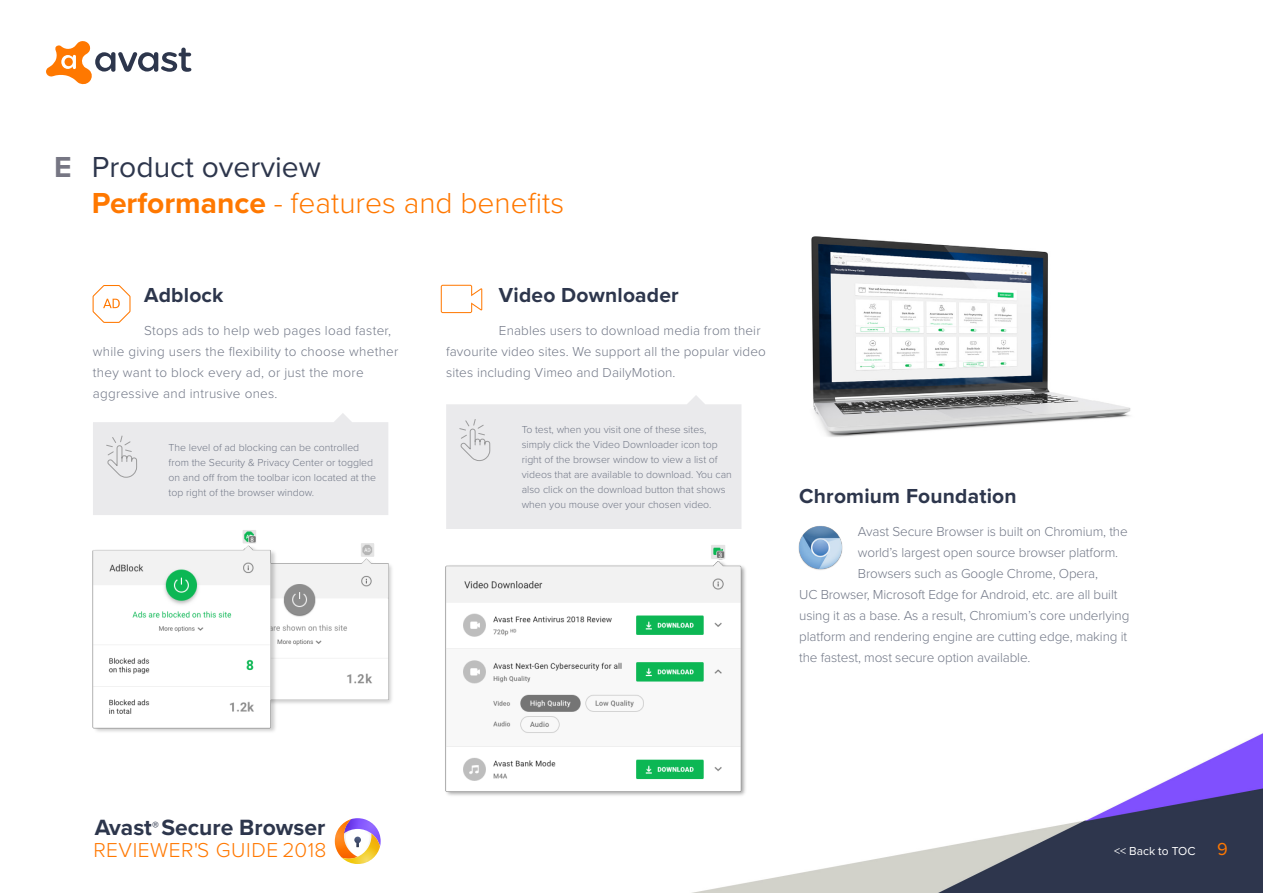
<style>
.page{position:relative;width:1263px;height:893px;background:#fff}
.page>*{position:absolute;margin:0;border:0;box-sizing:border-box;transform-origin:0 0}
.Front_-_Product_Titl{font:300 30px "Proxima Nova";color:#ff7800}
.Front_-_Product_Titl-2{font:30px "Proxima Nova";color:#2d364c}
.Front_-_Product_Titl-3{font:700 30px "Proxima Nova";color:#767683}
.t1{font:700 22.95px "Proxima Nova";color:#2d364c}
.Front_-__Be_Yourself{font:700 21px "Proxima Nova";letter-spacing:.01em;color:#2d364c}
.t2{font:300 20.85px "Proxima Nova";letter-spacing:.025em;color:#ff7800}
.t3{font:18px "Proxima Nova";color:#ff7800}
.Front_-__Be_Yourself-2{font:300 13.5px "Proxima Nova";letter-spacing:-.01em;color:#727887}
.Front_-__Be_Yourself-3{font:300 13.5px/21px "Proxima Nova";letter-spacing:.02em;color:#727887}
.Front_-__Be_Yourself-4{font:300 13.5px/21px "Proxima Nova";letter-spacing:.01em;color:#727887}
.t4{font:12px "Proxima Nova";color:#fff}
.Front_-__Be_Yourself-5{font:300 10.5px/15px "Proxima Nova";color:#727887}
.s1{font-weight:700}
</style>
<div class="page">
<img style="left:692px;top:733px;width:571px;height:160px">
<svg style="left:46px;top:41px;width:145px;height:44px"></svg>
<svg style="left:334px;top:818px;width:47px;height:46px"></svg>
<img style="left:811px;top:236px;width:320px;height:201px">
<svg style="left:93px;top:285px;width:37px;height:38px"></svg>
<img style="left:798px;top:526px;width:45px;height:44px">
<svg style="left:441px;top:285px;width:41px;height:28px"></svg>
<img style="left:92px;top:530px;width:300px;height:202px">
<img style="left:445px;top:545px;width:316px;height:270px">
<svg style="left:446px;top:395px;width:295px;height:134px;background:#ebebec"></svg>
<svg style="left:93px;top:413px;width:295px;height:102px;background:#ebebed"></svg>
<p class="Front_-_Product_Titl-3" style="left:54px;top:144px;width:19px">E</p>
<p class="Front_-_Product_Titl-2" style="left:92px;top:144px;width:230px">Product overview</p>
<p class="Front_-_Product_Titl" style="left:92px;top:180px;width:474px"><span class="s1">Performance</span> - features and benefits</p>
<p class="Front_-__Be_Yourself" style="left:144px;top:279px;width:81px">Adblock</p>
<p class="Front_-__Be_Yourself-3" style="left:93px;top:319px;width:307px;text-indent:51px">Stops ads to help web pages load faster, while giving users the flexibility to choose whether they want to block every ad, or just the more aggressive and intrusive ones.</p>
<p class="Front_-__Be_Yourself-5" style="left:169px;top:439px;width:209px">The level of ad blocking can be controlled from the Security &amp; Privacy Center or toggled on and off from the toolbar icon located at the top right of the browser window.</p>
<p class="Front_-__Be_Yourself" style="left:499px;top:279px;width:181px">Video Downloader</p>
<p class="Front_-__Be_Yourself-4" style="left:446px;top:319px;width:321px;text-indent:53px">Enables users to download media from their favourite video sites. We support all the popular video sites including Vimeo and DailyMotion.</p>
<p class="Front_-__Be_Yourself-5" style="left:522px;top:421px;width:212px">To test, when you visit one of these sites, simply click the Video Downloader icon top right of the browser window to view a list of videos that are available to download. You can also click on the download button that shows when you mouse over your chosen video.</p>
<p class="Front_-__Be_Yourself" style="left:799px;top:480px;width:219px">Chromium Foundation</p>
<p class="Front_-__Be_Yourself-2" style="left:858px;top:521px;width:271px">Avast Secure Browser is built on Chromium, the</p>
<p class="Front_-__Be_Yourself-2" style="left:858px;top:542px;width:262px">world’s largest open source browser platform.</p>
<p class="Front_-__Be_Yourself-2" style="left:858px;top:563px;width:242px">Browsers such as Google Chrome, Opera,</p>
<p class="Front_-__Be_Yourself-2" style="left:799px;top:584px;width:320px">UC Browser, Microsoft Edge for Android, etc. are all built</p>
<p class="Front_-__Be_Yourself-2" style="left:799px;top:605px;width:332px">using it as a base. As a result, Chromium’s core underlying</p>
<p class="Front_-__Be_Yourself-2" style="left:799px;top:626px;width:329px">platform and rendering engine are cutting edge, making it</p>
<p class="Front_-__Be_Yourself-2" style="left:799px;top:647px;width:233px">the fastest, most secure option available.</p>
<h2 class="t1" style="left:95px;top:810px;width:232px">Avast<sup>®</sup> Secure Browser</h2>
<h3 class="t2" style="left:93px;top:835px;width:235px">REVIEWER'S GUIDE 2018</h3>
<h3 class="t3" style="left:1217px;top:836px;width:12px">9</h3>
<p class="t4" style="left:1114px;top:842px;width:83px">&lt;&lt; Back to TOC</p>
</div>
